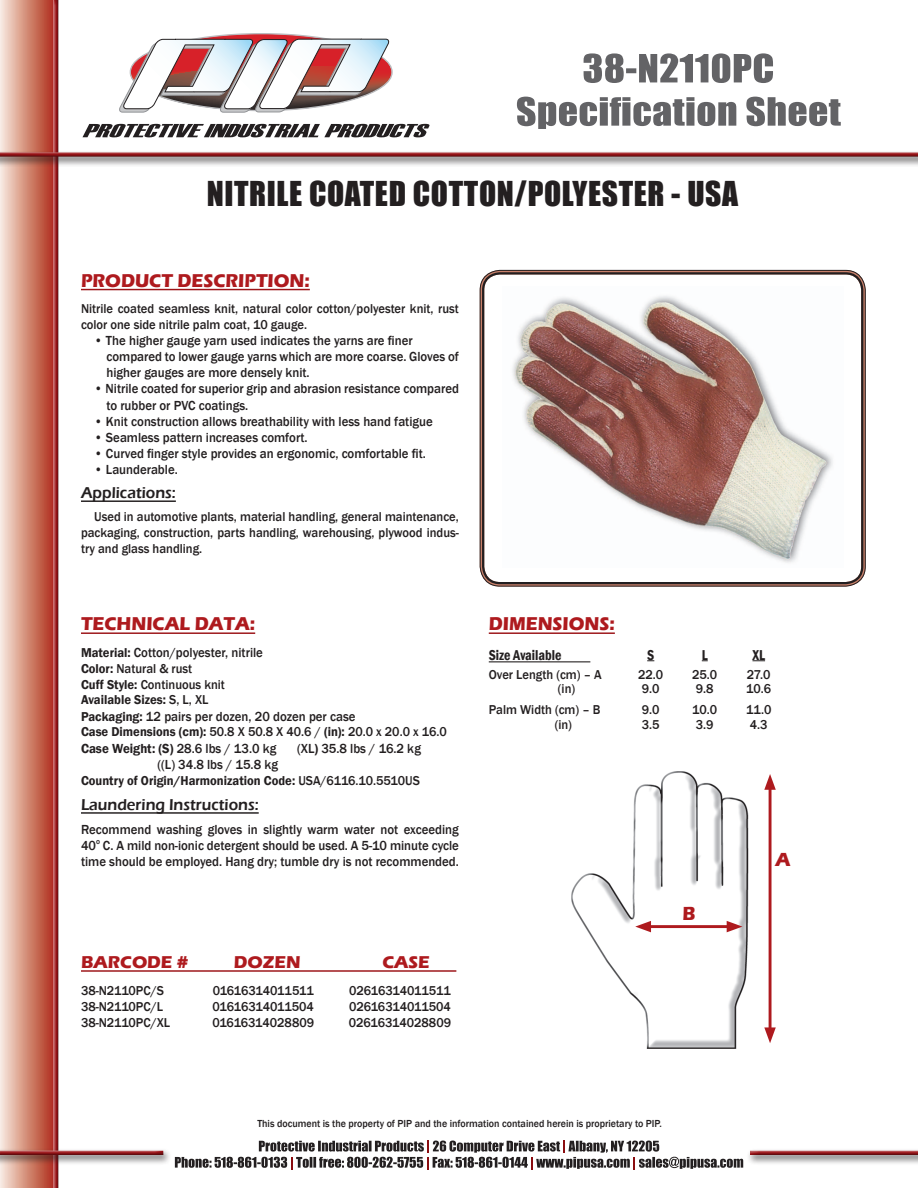
<style>
.page{position:relative;width:918px;height:1188px;background:#fff}
.page>*{position:absolute;margin:0;border:0;box-sizing:border-box;transform-origin:0 0}
.t1{font:31.5px "Impact";letter-spacing:.02em;color:#231f20}
.t2{font:700 19.5px "Eras ITC";color:#ae1a1e;scale:.95 1}
.t3{font:700 19.05px "Eras ITC";color:#ae1a1e;scale:.95 1}
.t4{font:700 17.7px "Eras ITC";color:#ae1a1e}
.header_small{font:600 16.2px "Eras ITC";color:#231f20;scale:.95 1}
.body_text{font:600 condensed 14.7px "Franklin Gothic";color:#231f20;scale:.95 1}
.body_text-2{font:500 13.5px/16.2px "Franklin Gothic";color:#231f20;scale:.95 1}
.body_text-3{font:600 13.5px "Franklin Gothic";color:#231f20;scale:.95 1}
.body_text-4{font:500 13.2px/15.9px "Franklin Gothic";color:#231f20;scale:.95 1}
.body_text-5{font:600 13.2px "Franklin Gothic";color:#231f20;scale:.95 1}
.body_text-6{font:500 10.5px "Franklin Gothic";color:#231f20;scale:.95 1}
.s1{font-weight:600;font-size:13.2px}
.s2{font-weight:600}
.s3{font-weight:500}
</style>
<div class="page">
<div style="left:0;top:0;width:56px;height:1188px;background:linear-gradient(to right,#f8ecdc,#ae2a15)"></div>
<div style="left:53px;top:0;width:7px;height:1188px;background:#231f20;opacity:.75"></div>
<div style="left:0;top:150px;width:918px;height:17px;background:#231f20;opacity:.75"></div>
<div style="left:0;top:152px;width:918px;height:7px;background:#231f20;opacity:.75"></div>
<hr style="left:81px;top:289px;width:229px;height:1px;background:#9c1418">
<hr style="left:81px;top:500px;width:95px;height:2px;background:#231f20">
<img style="left:571px;top:771px;width:178px;height:278px">
<hr style="left:769px;top:784px;width:3px;height:249px;background:#ae1a1e">
<svg style="left:764px;top:774px;width:12px;height:16px"></svg>
<svg style="left:764px;top:1027px;width:12px;height:16px"></svg>
<hr style="left:646px;top:925px;width:86px;height:3px;background:#ae1a1e">
<svg style="left:727px;top:921px;width:15px;height:11px"></svg>
<svg style="left:635px;top:921px;width:16px;height:11px"></svg>
<hr style="left:489px;top:632px;width:126px;height:2px;background:#9c1418">
<hr style="left:489px;top:661px;width:101px;height:1px;background:#231f20">
<svg style="left:752px;top:660px;width:13px;height:1px"></svg>
<svg style="left:175px;top:1141px;width:568px;height:28px"></svg>
<hr style="left:81px;top:970px;width:375px;height:2px;background:#9c1418">
<hr style="left:81px;top:632px;width:174px;height:2px;background:#9c1418">
<hr style="left:81px;top:812px;width:178px;height:2px;background:#231f20">
<div style="left:0;top:1148px;width:172px;height:17px;background:#231f20;opacity:.75"></div>
<div style="left:0;top:1150px;width:165px;height:7px;background:#231f20;opacity:.75"></div>
<div style="left:746px;top:1148px;width:172px;height:17px;background:#231f20;opacity:.75"></div>
<div style="left:750px;top:1150px;width:168px;height:7px;background:#231f20;opacity:.75"></div>
<svg style="left:83px;top:124px;width:347px;height:13px"></svg>
<svg style="left:119px;top:34px;width:273px;height:79px"></svg>
<svg style="left:517px;top:97px;width:324px;height:32px"></svg>
<svg style="left:584px;top:53px;width:189px;height:30px"></svg>
<img style="left:512px;top:296px;width:321px;height:267px">
<div style="left:480px;top:270px;width:386px;height:316px;border:1px solid #231f20;border-radius:20px"></div>
<div style="left:482px;top:272px;width:381px;height:312px;border:2px solid #231f20;border-radius:17px"></div>
<p class="t1" style="left:207px;top:170px;width:533px">NITRILE COATED COTTON/POLYESTER - USA</p>
<p class="t3" style="left:81px;top:269px;width:242px">PRODUCT DESCRIPTION:</p>
<p class="body_text-4" style="left:81px;top:301px;width:399px">Nitrile coated seamless knit, natural color cotton/polyester knit, rust color one side nitrile palm coat, 10 gauge.</p>
<p class="body_text-2" style="left:94px;top:332px;width:337px">• The higher gauge yarn used indicates the yarns are finer</p>
<p class="body_text-2" style="left:106px;top:349px;width:373px">compared to lower gauge yarns which are more coarse. Gloves of higher gauges are more densely knit.</p>
<p class="body_text-2" style="left:106px;top:381px;width:373px;text-indent:-12px">• Nitrile coated for superior grip and abrasion resistance compared to rubber or PVC coatings.</p>
<p class="body_text-2" style="left:94px;top:413px;width:358px">• Knit construction allows breathability with less hand fatigue</p>
<p class="body_text-2" style="left:94px;top:430px;width:226px">• Seamless pattern increases comfort.</p>
<p class="body_text-2" style="left:94px;top:446px;width:351px">• Curved finger style provides an ergonomic, comfortable fit.</p>
<p class="body_text-2" style="left:94px;top:462px;width:90px">• Launderable.</p>
<p class="header_small" style="left:81px;top:484px;width:101px">Applications:</p>
<p class="body_text-4" style="left:81px;top:509px;width:399px;text-align:justify;text-indent:13px">Used in automotive plants, material handling, general maintenance, packaging, construction, parts handling, warehousing, plywood indus&shy;try and glass handling.</p>
<p class="t3" style="left:81px;top:613px;width:185px">TECHNICAL DATA:</p>
<p class="body_text-2" style="left:81px;top:644px;width:193px"><span class="s1">Material:</span> Cotton/polyester, nitrile</p>
<p class="body_text-4" style="left:81px;top:660px;width:119px"><span class="s2">Color:</span> Natural &amp; rust</p>
<p class="body_text-4" style="left:81px;top:676px;width:153px"><span class="s2">Cuff Style:</span> Continuous knit</p>
<p class="body_text-5" style="left:81px;top:692px;width:136px">Available Sizes: <span class="s3">S, L, XL</span></p>
<p class="body_text-2" style="left:81px;top:708px;width:291px"><span class="s1">Packaging:</span> 12 pairs per dozen, 20 dozen per case</p>
<p class="body_text-4" style="left:81px;top:724px;width:387px"><span class="s2">Case Dimensions (cm):</span> 50.8 X 50.8 X 40.6 / <span class="s2">(in):</span> 20.0 x 20.0 x 16.0</p>
<p class="body_text-3" style="left:81px;top:740px;width:207px">Case Weight: (S) <span class="s3">28.6 lbs / 13.0 kg</span></p>
<p class="body_text-2" style="left:297px;top:740px;width:132px">(XL<span class="s2">)</span> 35.8 lbs / 16.2 kg</p>
<p class="body_text-2" style="left:157px;top:756px;width:129px">((L) 34.8 lbs / 15.8 kg</p>
<p class="body_text-5" style="left:81px;top:772px;width:358px">Country of Origin/Harmonization Code: <span class="s3">USA/6116.10.5510US</span></p>
<p class="header_small" style="left:81px;top:795px;width:189px">Laundering Instructions:</p>
<p class="body_text-2" style="left:81px;top:821px;width:399px;text-align:justify">Recommend washing gloves in slightly warm water not exceeding 40<sup>o</sup> C. A mild non-ionic detergent should be used. A 5-10 minute cycle time should be employed. Hang dry; tumble dry is not recommended.</p>
<p class="t4" style="left:81px;top:952px;width:109px">BARCODE #</p>
<p class="t4" style="left:234px;top:952px;width:68px">DOZEN</p>
<p class="t4" style="left:382px;top:952px;width:49px">CASE</p>
<p class="body_text-4" style="left:81px;top:983px;width:89px">38-N2110PC/S</p>
<p class="body_text-4" style="left:213px;top:983px;width:108px">01616314011511</p>
<p class="body_text-4" style="left:349px;top:983px;width:108px">02616314011511</p>
<p class="body_text-4" style="left:81px;top:999px;width:88px">38-N2110PC/L</p>
<p class="body_text-4" style="left:213px;top:999px;width:108px">01616314011504</p>
<p class="body_text-4" style="left:349px;top:999px;width:109px">02616314011504</p>
<p class="body_text-4" style="left:81px;top:1015px;width:95px">38-N2110PC/XL</p>
<p class="body_text-4" style="left:212px;top:1015px;width:109px">01616314028809</p>
<p class="body_text-4" style="left:349px;top:1015px;width:109px">02616314028809</p>
<p class="t3" style="left:489px;top:613px;width:134px">DIMENSIONS:</p>
<p class="body_text" style="left:489px;top:645px;width:78px">Size Available</p>
<p class="body_text" style="left:647px;top:645px;width:9px">S</p>
<p class="body_text" style="left:702px;top:645px;width:8px">L</p>
<p class="body_text" style="left:752px;top:645px;width:15px">XL</p>
<p class="body_text-4" style="left:489px;top:667px;width:120px">Over Length (cm) – A</p>
<p class="body_text-4" style="left:638px;top:667px;width:28px">22.0</p>
<p class="body_text-4" style="left:692px;top:667px;width:28px">25.0</p>
<p class="body_text-4" style="left:747px;top:667px;width:26px">27.0</p>
<p class="body_text-4" style="left:558px;top:681px;width:20px">(in)</p>
<p class="body_text-4" style="left:642px;top:681px;width:20px">9.0</p>
<p class="body_text-4" style="left:696px;top:681px;width:20px">9.8</p>
<p class="body_text-4" style="left:746px;top:681px;width:28px">10.6</p>
<p class="body_text-4" style="left:489px;top:702px;width:119px">Palm Width (cm) – B</p>
<p class="body_text-4" style="left:642px;top:702px;width:20px">9.0</p>
<p class="body_text-4" style="left:692px;top:702px;width:28px">10.0</p>
<p class="body_text-4" style="left:746px;top:702px;width:28px">11.0</p>
<p class="body_text-4" style="left:555px;top:717px;width:20px">(in)</p>
<p class="body_text-4" style="left:642px;top:717px;width:20px">3.5</p>
<p class="body_text-4" style="left:696px;top:717px;width:20px">3.9</p>
<p class="body_text-4" style="left:750px;top:717px;width:20px">4.3</p>
<p class="t2" style="left:683px;top:902px;width:15px">B</p>
<p class="t2" style="left:776px;top:848px;width:17px">A</p>
<p class="body_text-6" style="left:257px;top:1117px;width:427px">This document is the property of PIP and the information contained herein is proprietary to PIP.</p>
</div>
